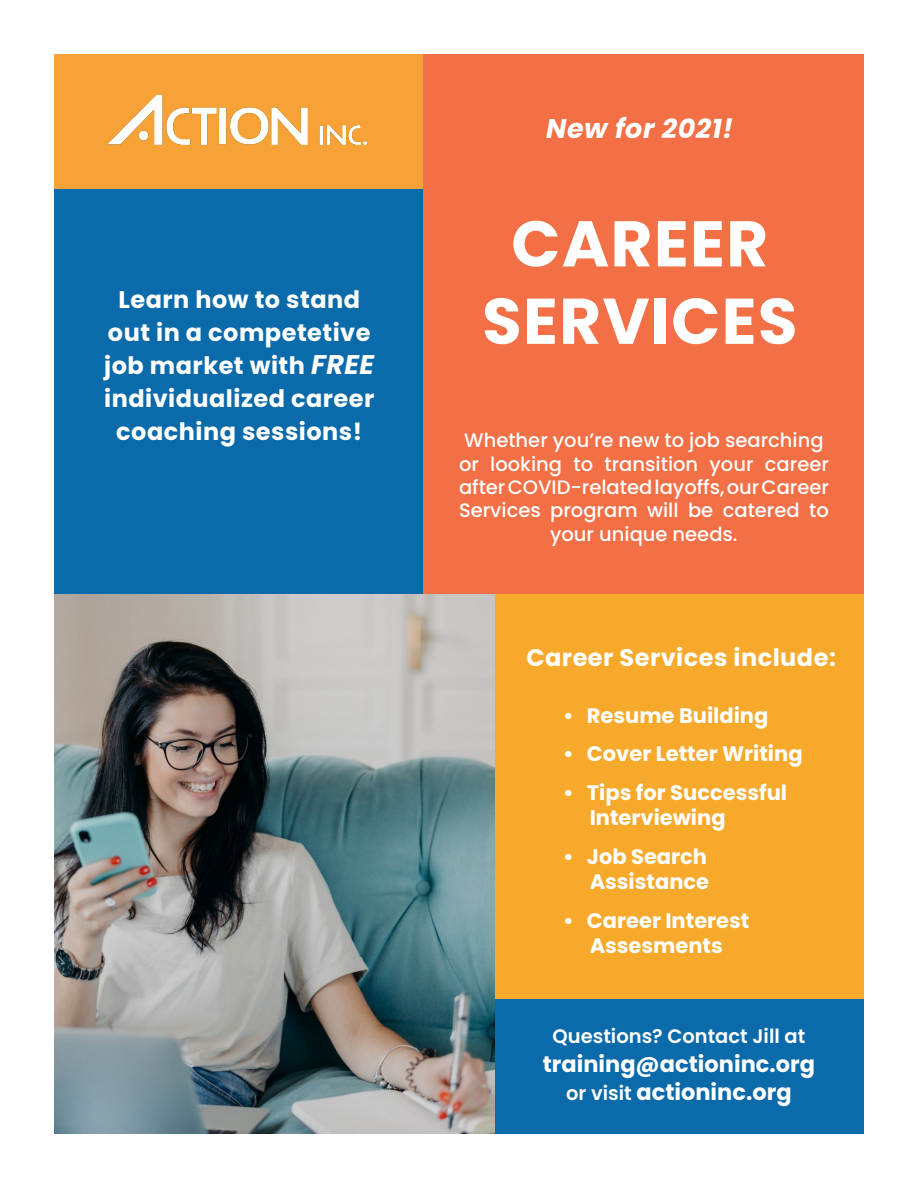
<style>
.page{position:relative;width:918px;height:1188px;background:#fff}
.page>*{position:absolute;margin:0;border:0;box-sizing:border-box;transform-origin:0 0}
.t1{font:700 64.5px "Poppins";letter-spacing:.02em;color:#fff}
.t2{font:700 63px "Poppins";color:#fff}
.t3{font:italic 700 27px "Poppins";letter-spacing:.02em;color:#fff}
.t4{font:700 24px/33px "Poppins";letter-spacing:.02em;color:#fff;text-align:center}
.t5{font:700 22.5px "Poppins";color:#fff}
.t6{font:700 21px "Poppins";color:#fff}
.t7{font:500 19.5px/23.4px "Poppins";color:#fff;text-align:center}
.t8{font:600 19.5px "Poppins";color:#fff}
.s1{font-style:italic;font-size:27px}
.s2{font-weight:600;font-size:19.5px}
</style>
<div class="page">
<div style="left:54px;top:54px;width:810px;height:135px;background:#f6a236"></div>
<div style="left:494px;top:523px;width:370px;height:491px;background:#f7a92b"></div>
<div style="left:494px;top:999px;width:370px;height:135px;background:#0a6aaa"></div>
<div style="left:54px;top:189px;width:405px;height:405px;background:#0a6aaa"></div>
<img style="left:108px;top:96px;width:259px;height:48px">
<img style="left:54px;top:594px;width:440px;height:540px">
<div style="left:424px;top:54px;width:440px;height:540px;background:#f36f45"></div>
<p class="t4" style="left:104px;top:283px;width:272px">Learn how to stand out in a competetive job market with <span class="s1">FREE </span>individualized career coaching sessions!</p>
<p class="t3" style="left:546px;top:113px;width:188px">New for 2021!</p>
<p class="t1" style="left:511px;top:206px;width:259px">CAREER</p>
<p class="t1" style="left:482px;top:284px;width:317px">SERVICES</p>
<p class="t2" style="left:557px;top:216px;width:246px">CAREER</p>
<p class="t2" style="left:529px;top:292px;width:301px">SERVICES</p>
<p class="t7" style="left:464px;top:429px;width:361px">Whether you’re new to job searching</p>
<p class="t7" style="left:459px;top:452px;width:371px">or looking to transition your career after COVID-related layoffs, our Career Services program will be catered to your unique needs.</p>
<p class="t4" style="left:526px;top:641px;width:311px">Career Services include:</p>
<p class="t6" style="left:563px;top:703px;width:207px">• Resume Building</p>
<p class="t6" style="left:563px;top:742px;width:241px">• Cover Letter Writing</p>
<p class="t6" style="left:563px;top:781px;width:226px">• Tips for Successful</p>
<p class="t6" style="left:590px;top:806px;width:137px">Interviewing</p>
<p class="t6" style="left:563px;top:844px;width:146px">• Job Search</p>
<p class="t6" style="left:590px;top:870px;width:121px">Assistance</p>
<p class="t6" style="left:563px;top:908px;width:188px">• Career Interest</p>
<p class="t6" style="left:590px;top:934px;width:135px">Assesments</p>
<p class="t8" style="left:552px;top:1025px;width:254px">Questions? Contact Jill at</p>
<p class="t5" style="left:543px;top:1051px;width:274px">training@actioninc.org</p>
<p class="t5" style="left:566px;top:1080px;width:227px"><span class="s2">or visit</span> actioninc.org</p>
</div>
